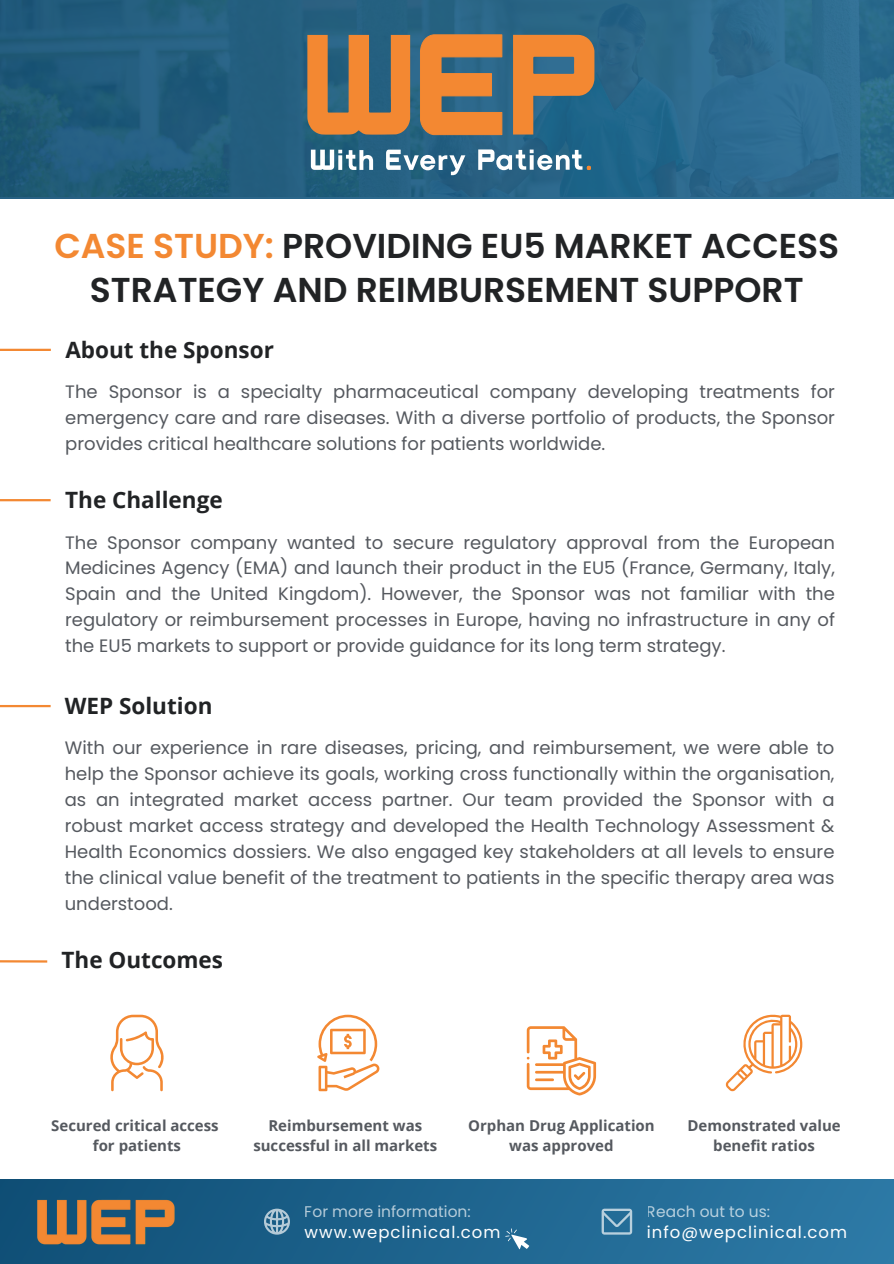
<style>
.page{position:relative;width:894px;height:1264px;background:#fff}
.page>*{position:absolute;margin:0;border:0;box-sizing:border-box;transform-origin:0 0}
.t1{font:600 34.5px/43.8px "Poppins";color:#212325;text-align:center}
.t2{font:700 22.5px "Open Sans";color:#212325}
.t3{font:18px/25.8px "Poppins";color:#55595f;text-align:justify}
.t4{font:16.5px "Open Sans";color:#fff}
.t5{font:16.5px "Poppins";letter-spacing:.06em;color:#fff}
.t6{font:15.45px "Poppins";color:#fff}
.t7{font:700 15px/20.2px "Open Sans";color:#55595f;text-align:center}
.s1{color:#f38832}
</style>
<div class="page">
<div style="left:0;top:0;width:893px;height:199px;background:linear-gradient(to right,#1f5877,#2e6d91)"></div>
<svg style="left:307px;top:35px;width:103px;height:100px;background:#ac7a4d"></svg>
<svg style="left:513px;top:35px;width:81px;height:99px;background:#a17a54"></svg>
<svg style="left:419px;top:34px;width:83px;height:101px;background:#ba7e4a"></svg>
<svg style="left:386px;top:150px;width:79px;height:25px"></svg>
<svg style="left:311px;top:150px;width:62px;height:20px"></svg>
<svg style="left:478px;top:149px;width:112px;height:21px"></svg>
<div style="left:1px;top:1179px;width:892px;height:84px;background:linear-gradient(to right,#0f4e76,#2d7aa6)"></div>
<svg style="left:264px;top:1208px;width:26px;height:26px"></svg>
<svg style="left:601px;top:1208px;width:30px;height:26px"></svg>
<svg style="left:505px;top:1227px;width:26px;height:25px"></svg>
<img style="left:37px;top:1197px;width:138px;height:48px">
<svg style="left:110px;top:1014px;width:54px;height:77px"></svg>
<svg style="left:317px;top:1014px;width:62px;height:77px"></svg>
<svg style="left:526px;top:1026px;width:70px;height:69px"></svg>
<svg style="left:725px;top:1014px;width:77px;height:77px"></svg>
<hr style="left:0;top:349px;width:51px;height:2px;background:#f38832">
<hr style="left:0;top:499px;width:51px;height:2px;background:#f38832">
<hr style="left:0;top:705px;width:51px;height:2px;background:#f38832">
<svg style="left:0;top:960px;width:48px;height:3px"></svg>
<p class="t1" style="left:54px;top:224px;width:786px"><span class="s1">CASE STUDY:</span> PROVIDING EU5 MARKET ACCESS<br>STRATEGY AND REIMBURSEMENT SUPPORT</p>
<p class="t2" style="left:65px;top:334px;width:210px">About the Sponsor</p>
<p class="t3" style="left:65px;top:378px;width:771px">The Sponsor is a specialty pharmaceutical company developing treatments for emergency care and rare diseases. With a diverse portfolio of products, the Sponsor provides critical healthcare solutions for patients worldwide.</p>
<p class="t2" style="left:65px;top:484px;width:159px">The Challenge</p>
<p class="t3" style="left:65px;top:529px;width:771px">The Sponsor company wanted to secure regulatory approval from the European Medicines Agency (EMA) and launch their product in the EU5 (France, Germany, Italy, Spain and the United Kingdom). However, the Sponsor was not familiar with the regulatory or reimbursement processes in Europe, having no infrastructure in any of the EU5 markets to support or provide guidance for its long term strategy.</p>
<p class="t2" style="left:65px;top:690px;width:149px">WEP Solution</p>
<p class="t3" style="left:65px;top:735px;width:771px">With our experience in rare diseases, pricing, and reimbursement, we were able to help the Sponsor achieve its goals, working cross functionally within the organisation, as an integrated market access partner. Our team provided the Sponsor with a robust market access strategy and developed the Health Technology Assessment &amp; Health Economics dossiers. We also engaged key stakeholders at all levels to ensure the clinical value benefit of the treatment to patients in the specific therapy area was understood.</p>
<p class="t2" style="left:62px;top:944px;width:163px">The Outcomes</p>
<p class="t7" style="left:51px;top:1114px;width:169px">Secured critical access</p>
<p class="t7" style="left:93px;top:1135px;width:90px">for patients</p>
<p class="t7" style="left:253px;top:1114px;width:185px">Reimbursement was successful in all markets</p>
<p class="t7" style="left:468px;top:1114px;width:188px">Orphan Drug Application was approved</p>
<p class="t7" style="left:687px;top:1114px;width:155px">Demonstrated value benefit ratios</p>
<p class="t6" style="left:304px;top:1200px;width:167px">For more information:</p>
<p class="t6" style="left:646px;top:1200px;width:125px">Reach out to us:</p>
<p class="t4" style="left:647px;top:1203px;width:222px">Or, reach out to us via email:</p>
<p class="t4" style="left:701px;top:1226px;width:168px">info@wepclinical.com</p>
<p class="t5" style="left:304px;top:1220px;width:197px">www.wepclinical.com</p>
<p class="t5" style="left:646px;top:1220px;width:201px">info@wepclinical.com</p>
</div>
